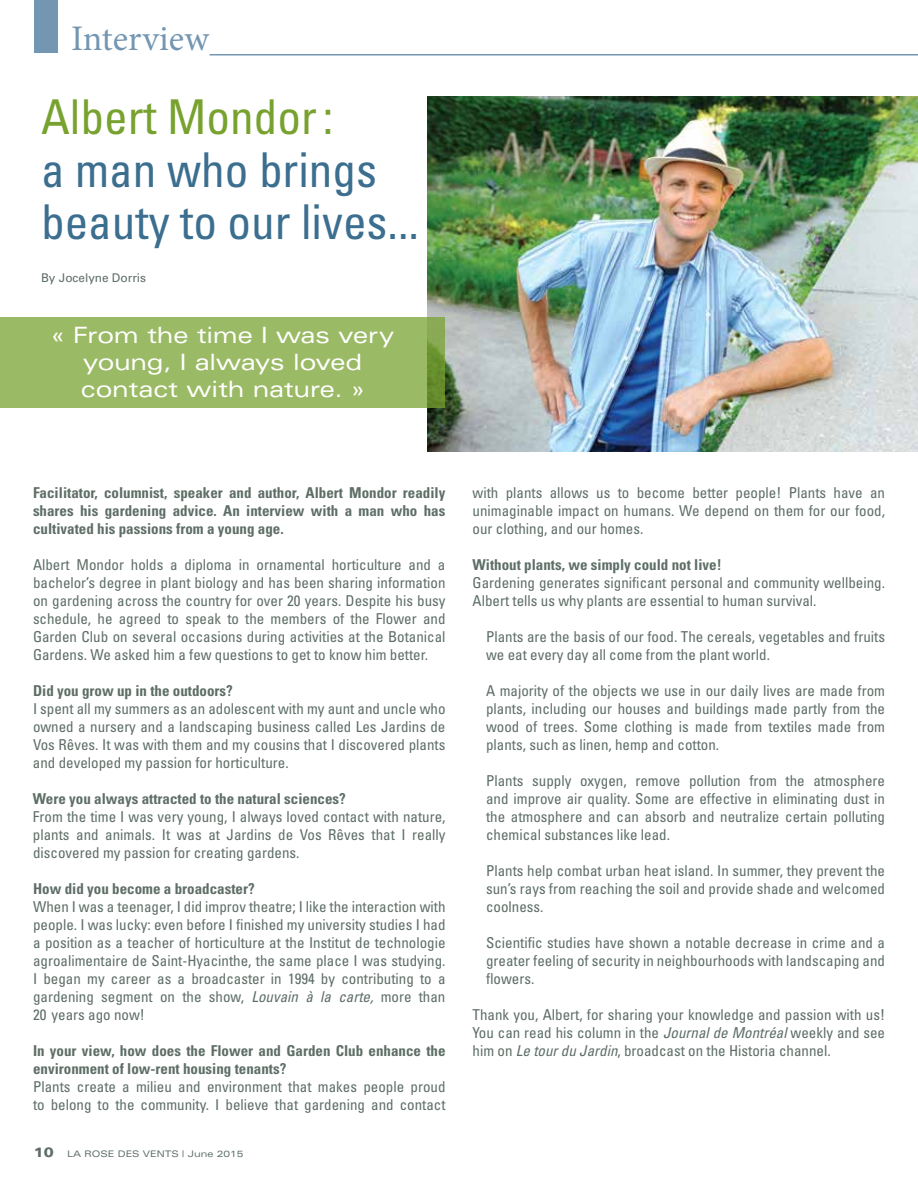
<style>
.page{position:relative;width:918px;height:1188px;background:#fff}
.page>*{position:absolute;margin:0;border:0;box-sizing:border-box;transform-origin:0 0}
.t1{font:condensed 48px/52.5px "Univers";color:#3b6e8f}
.t2{font:condensed 48px "Univers";color:#78a22f}
.t3{font:36px "Minion Pro";color:#7396b2}
.t4{font:expanded 22.5px/27px "Univers";letter-spacing:-.01em;color:#fff;text-align:center}
.t5{font:condensed 15px/18px "Univers";color:#5e6e66;text-align:justify}
.t6{font:700 condensed 15px/18px "Univers";color:#5e6e66;text-align:justify}
.t7{font:900 expanded 13.5px "Univers";color:#5e6e66}
.t8{font:12px "Univers";color:#5e6e66}
.t9{font:expanded 9px "Univers";color:#5e6e66}
.s1{font-style:italic}
</style>
<div class="page">
<img style="left:428px;top:96px;width:490px;height:355px">
<div style="left:35px;top:0;width:23px;height:53px;background:#7396b2"></div>
<div style="left:0;top:317px;width:445px;height:91px;background:#9bba65"></div>
<hr style="left:210px;top:54px;width:708px;height:2px;background:#7396b2">
<h2 class="t3" style="left:71px;top:15px;width:139px">Interview</h2>
<h1 class="t2" style="left:41px;top:87px;width:294px">Albert Mondor:</h1>
<h1 class="t1" style="left:41px;top:142px;width:380px">a man who brings beauty to our lives...</h1>
<p class="t8" style="left:41px;top:271px;width:107px">By Jocelyne Dorris</p>
<h3 class="t4" style="left:51px;top:321px;width:344px">« From the time I was very young, I always loved contact with nature. »</h3>
<p class="t6" style="left:33px;top:483px;width:414px">Facilitator, columnist, speaker and author, Albert Mondor readily shares his gardening advice. An interview with a man who has cultivated his passions from a young age.</p>
<p class="t5" style="left:33px;top:555px;width:414px">Albert Mondor holds a diploma in ornamental horticulture and a bachelor’s degree in plant biology and has been sharing information on gardening across the country for over 20 years. Despite his busy schedule, he agreed to speak to the members of the Flower and Garden Club on several occasions during activities at the Botanical Gardens. We asked him a few questions to get to know him better.</p>
<p class="t6" style="left:33px;top:681px;width:201px">Did you grow up in the outdoors?</p>
<p class="t5" style="left:33px;top:699px;width:414px">I spent all my summers as an adolescent with my aunt and uncle who owned a nursery and a landscaping business called Les Jardins de Vos Rêves. It was with them and my cousins that I discovered plants and developed my passion for horticulture.</p>
<p class="t6" style="left:33px;top:789px;width:314px">Were you always attracted to the natural sciences?</p>
<p class="t5" style="left:33px;top:807px;width:414px">From the time I was very young, I always loved contact with nature, plants and animals. It was at Jardins de Vos Rêves that I really discovered my passion for creating gardens.</p>
<p class="t6" style="left:33px;top:879px;width:223px">How did you become a broadcaster?</p>
<p class="t5" style="left:33px;top:897px;width:414px">When I was a teenager, I did improv theatre; I like the interaction with people. I was lucky: even before I finished my university studies I had a position as a teacher of horticulture at the Institut de technologie agroalimentaire de Saint-Hyacinthe, the same place I was studying.<br>I began my career as a broadcaster in 1994 by contributing to a gardening segment on the show, <span class="s1">Louvain à la carte,</span> more than 20 years ago now!</p>
<p class="t6" style="left:33px;top:1041px;width:414px">In your view, how does the Flower and Garden Club enhance the environment of low-rent housing tenants?</p>
<p class="t5" style="left:33px;top:1077px;width:414px">Plants create a milieu and environment that makes people proud to belong to the community. I believe that gardening and contact</p>
<p class="t7" style="left:34px;top:1144px;width:21px">10</p>
<p class="t9" style="left:67px;top:1148px;width:178px">LA ROSE DES VENTS | June 2015</p>
<p class="t5" style="left:473px;top:483px;width:414px">with plants allows us to become better people! Plants have an unimaginable impact on humans. We depend on them for our food, our clothing, and our homes.</p>
<p class="t6" style="left:473px;top:556px;width:251px">Without plants, we simply could not live!</p>
<p class="t5" style="left:473px;top:573px;width:414px">Gardening generates significant personal and community wellbeing.<br>Albert tells us why plants are essential to human survival.</p>
<p class="t5" style="left:486px;top:627px;width:401px">Plants are the basis of our food. The cereals, vegetables and fruits we eat every day all come from the plant world.</p>
<p class="t5" style="left:486px;top:681px;width:401px">A majority of the objects we use in our daily lives are made from plants, including our houses and buildings made partly from the wood of trees. Some clothing is made from textiles made from plants, such as linen, hemp and cotton.</p>
<p class="t5" style="left:486px;top:771px;width:401px">Plants supply oxygen, remove pollution from the atmosphere and improve air quality. Some are effective in eliminating dust in the atmosphere and can absorb and neutralize certain polluting chemical substances like lead.</p>
<p class="t5" style="left:486px;top:861px;width:401px">Plants help combat urban heat island. In summer, they prevent the sun’s rays from reaching the soil and provide shade and welcomed coolness.</p>
<p class="t5" style="left:486px;top:933px;width:401px">Scientific studies have shown a notable decrease in crime and a greater feeling of security in neighbourhoods with landscaping and flowers.</p>
<p class="t5" style="left:473px;top:1005px;width:414px">Thank you, Albert, for sharing your knowledge and passion with us!<br>You can read his column in the <span class="s1">Journal de Montréal</span> weekly and see him on <span class="s1">Le tour du Jardin</span>, broadcast on the Historia channel.</p>
</div>
